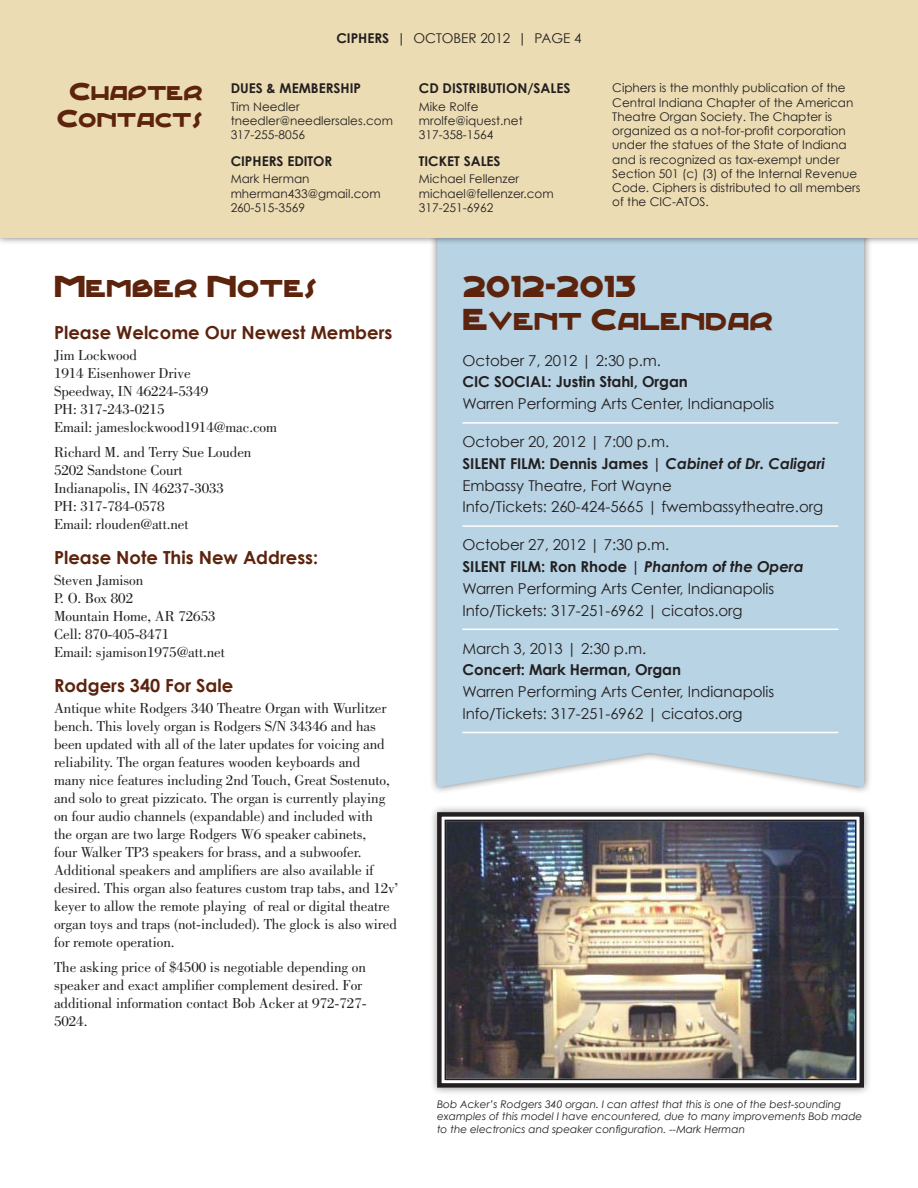
<style>
.page{position:relative;width:918px;height:1188px;background:#fff}
.page>*{position:absolute;margin:0;border:0;box-sizing:border-box;transform-origin:0 0}
.Dept_head{font:33px/33px "Junebug Stomp NF";color:#5c230d}
.t1{font:27px/27px "Junebug Stomp NF";color:#5c230d;text-align:center}
.Story_subs{font:700 18px "Century Gothic";color:#5c230d}
.Body_text{font:15px/18px "Bodoni";letter-spacing:-.005em;color:#231f20}
.Events{font:15px/21.8px "Century Gothic";letter-spacing:-.005em;color:#231f20}
.People_subhead{font:700 13.5px "Century Gothic";color:#231f20}
.t2{font:13.5px "Century Gothic";color:#231f20}
.People_body{font:12px/14.2px "Century Gothic";color:#231f20}
.t3{font:italic 10.5px/12.6px "Century Gothic";color:#231f20}
.s1{font-weight:700}
.s2{font-weight:700;font-style:italic}
</style>
<div class="page">
<div style="left:429px;top:223px;width:443px;height:572px;background:#231f20;opacity:.6"></div>
<div style="left:437px;top:246px;width:427px;height:541px;background:#b8d3e4"></div>
<div style="left:0;top:0;width:918px;height:246px;background:#231f20;opacity:.75"></div>
<div style="left:0;top:0;width:918px;height:237px;background:#ebdcb3"></div>
<hr style="left:463px;top:422px;width:375px;height:2px;background:#fff">
<hr style="left:463px;top:525px;width:375px;height:2px;background:#fff">
<hr style="left:463px;top:629px;width:375px;height:1px;background:#fff">
<hr style="left:463px;top:732px;width:375px;height:1px;background:#fff">
<div style="left:429px;top:804px;width:443px;height:292px;background:#f8f7f8"></div>
<svg style="left:433px;top:808px;width:435px;height:284px"></svg>
<svg style="left:435px;top:810px;width:431px;height:280px"></svg>
<img style="left:444px;top:819px;width:413px;height:262px">
<p class="t1" style="left:57px;top:79px;width:148px">Chapter<br>Contacts</p>
<p class="t2" style="left:336px;top:29px;width:247px"><span class="s1">CIPHERS</span> | OCTOBER 2012 | PAGE 4</p>
<p class="People_subhead" style="left:231px;top:80px;width:132px">DUES &amp; MEMBERSHIP</p>
<p class="People_body" style="left:231px;top:99px;width:164px">Tim Needler tneedler@needlersales.com<br>317-255-8056</p>
<p class="People_subhead" style="left:231px;top:152px;width:103px">CIPHERS EDITOR</p>
<p class="People_body" style="left:231px;top:172px;width:151px">Mark Herman mherman433@gmail.com<br>260-515-3569</p>
<p class="People_subhead" style="left:419px;top:80px;width:153px">CD DISTRIBUTION/SALES</p>
<p class="People_body" style="left:419px;top:99px;width:105px">Mike Rolfe mrolfe@iquest.net<br>317-358-1564</p>
<p class="People_subhead" style="left:419px;top:152px;width:83px">TICKET SALES</p>
<p class="People_body" style="left:419px;top:172px;width:136px">Michael Fellenzer michael@fellenzer.com<br>317-251-6962</p>
<p class="People_body" style="left:612px;top:81px;width:250px">Ciphers is the monthly publication of the Central Indiana Chapter of the American Theatre Organ Society. The Chapter is organized as a not-for-profit corporation under the statues of the State of Indiana and is recognized as tax-exempt under Section 501 (c) (3) of the Internal Revenue Code. Ciphers is distributed to all members of the CIC-ATOS.</p>
<p class="Dept_head" style="left:54px;top:271px;width:265px">Member Notes</p>
<p class="Story_subs" style="left:54px;top:321px;width:340px">Please Welcome Our Newest Members</p>
<p class="Body_text" style="left:54px;top:346px;width:225px">Jim Lockwood<br>1914 Eisenhower Drive<br>Speedway, IN 46224-5349<br>PH: 317-243-0215<br>Email: jameslockwood1914@mac.com</p>
<p class="Body_text" style="left:54px;top:443px;width:199px">Richard M. and Terry Sue Louden<br>5202 Sandstone Court<br>Indianapolis, IN 46237-3033<br>PH: 317-784-0578<br>Email: rlouden@att.net</p>
<p class="Story_subs" style="left:54px;top:546px;width:266px">Please Note This New Address:</p>
<p class="Body_text" style="left:54px;top:571px;width:172px">Steven Jamison<br>P. O. Box 802<br>Mountain Home, AR 72653<br>Cell: 870-405-8471<br>Email: sjamison1975@att.net</p>
<p class="Story_subs" style="left:54px;top:674px;width:181px">Rodgers 340 For Sale</p>
<p class="Body_text" style="left:54px;top:699px;width:346px">Antique white Rodgers 340 Theatre Organ with Wurlitzer bench. This lovely organ is Rodgers S/N 34346 and has been updated with all of the later updates for voicing and reliability. The organ features wooden keyboards and<br>many nice features including 2nd Touch, Great Sostenuto, and solo to great pizzicato. The organ is currently playing on four audio channels (expandable) and included with<br>the organ are two large Rodgers W6 speaker cabinets,<br>four Walker TP3 speakers for brass, and a subwoofer.<br>Additional speakers and amplifiers are also available if desired. This organ also features custom trap tabs, and 12v’ keyer to allow the remote playing of real or digital theatre organ toys and traps (not-included). The glock is also wired for remote operation.</p>
<p class="Body_text" style="left:54px;top:958px;width:314px">The asking price of $4500 is negotiable depending on speaker and exact amplifier complement desired. For additional information contact Bob Acker at 972-727- 5024.</p>
<p class="Dept_head" style="left:463px;top:271px;width:312px">2012-2013<br>Event Calendar</p>
<p class="Events" style="left:463px;top:349px;width:313px">October 7, 2012 | 2:30 p.m.<br><span class="s1">CIC SOCIAL: Justin Stahl, Organ<br></span>Warren Performing Arts Center, Indianapolis</p>
<p class="Events" style="left:463px;top:431px;width:364px">October 20, 2012 | 7:00 p.m.<br><span class="s1">SILENT FILM: Dennis James |</span> <span class="s2">Cabinet of Dr. Caligari </span>Embassy Theatre, Fort Wayne<br>Info/Tickets: 260-424-5665 | fwembassytheatre.org</p>
<p class="Events" style="left:463px;top:534px;width:343px">October 27, 2012 | 7:30 p.m.<br><span class="s1">SILENT FILM: Ron Rhode |</span> <span class="s2">Phantom of the Opera </span>Warren Performing Arts Center, Indianapolis Info/Tickets: 317-251-6962 | cicatos.org</p>
<p class="Events" style="left:463px;top:637px;width:313px">March 3, 2013 | 2:30 p.m.<br><span class="s1">Concert: Mark Herman, Organ<br></span>Warren Performing Arts Center, Indianapolis Info/Tickets: 317-251-6962 | cicatos.org</p>
<p class="t3" style="left:437px;top:1097px;width:427px">Bob Acker’s Rodgers 340 organ. I can attest that this is one of the best-sounding examples of this model I have encountered, due to many improvements Bob made to the electronics and speaker configuration. --Mark Herman</p>
</div>
